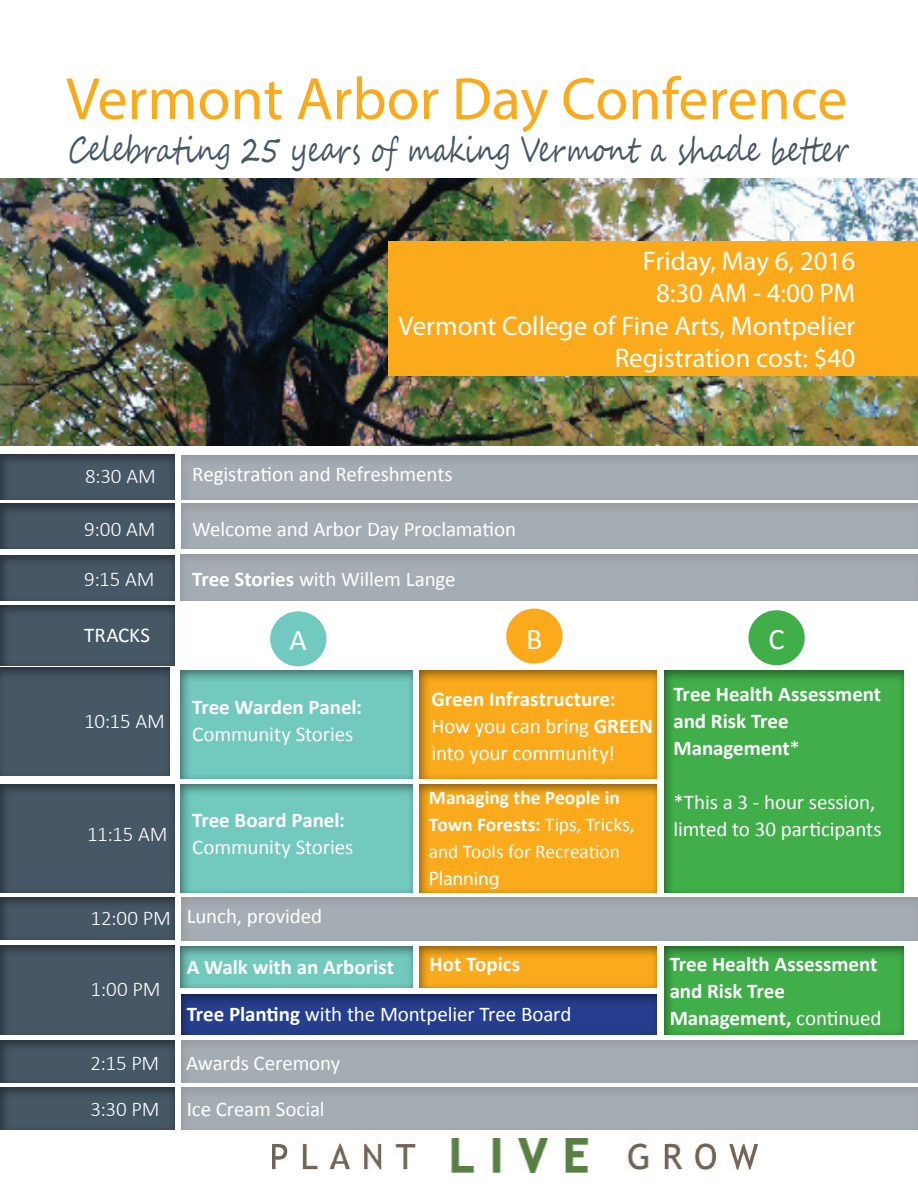
<style>
.page{position:relative;width:918px;height:1188px;background:#fff}
.page>*{position:absolute;margin:0;border:0;box-sizing:border-box;transform-origin:0 0}
.t1{font:60px "Myriad Pro";color:#faaa1b}
.t2{font:35.1px "Segoe Script";color:#465766;scale:.75 1}
.t3{font:30px "Calibri";color:#fff}
.t4{font:30px "Myriad Pro";color:#fff}
.t5{font:27px/32.4px "Myriad Pro";color:#fff;text-align:right}
.t6{font:21px/27px "Calibri";letter-spacing:-.005em;color:#fff}
.t7{font:700 21px/27px "Calibri";letter-spacing:-.005em;color:#fff}
.t8{font:300 21px/46.2px "Calibri";letter-spacing:-.005em;color:#fff}
.t9{font:19.5px/27px "Calibri";letter-spacing:-.005em;color:#fff}
.t10{font:19.5px "Myriad Pro";letter-spacing:-.01em;color:#fff}
.s1{font-weight:700}
.s2{font-weight:400}
.s3{font-weight:300}
</style>
<div class="page">
<img style="left:0;top:179px;width:918px;height:267px">
<div style="left:389px;top:241px;width:529px;height:135px;background:#faaa1b"></div>
<div style="left:0;top:448px;width:177px;height:53px;background:#231f20;opacity:.55"></div>
<div style="left:0;top:498px;width:177px;height:53px;background:#231f20;opacity:.55"></div>
<div style="left:0;top:550px;width:177px;height:51px;background:#231f20;opacity:.55"></div>
<div style="left:0;top:779px;width:177px;height:114px;background:#231f20;opacity:.55"></div>
<div style="left:0;top:661px;width:172px;height:115px;background:#231f20;opacity:.55"></div>
<div style="left:0;top:599px;width:177px;height:67px;background:#231f20;opacity:.55"></div>
<div style="left:176px;top:449px;width:742px;height:51px;background:#231f20;opacity:.55"></div>
<div style="left:176px;top:498px;width:742px;height:52px;background:#231f20;opacity:.55"></div>
<div style="left:175px;top:548px;width:743px;height:53px;background:#231f20;opacity:.55"></div>
<div style="left:748px;top:610px;width:57px;height:55px;background:#40ae49;border-radius:50%"></div>
<div style="left:270px;top:611px;width:56px;height:55px;background:#72c9bf;border-radius:50%"></div>
<div style="left:506px;top:609px;width:57px;height:55px;background:#faaa1b;border-radius:50%"></div>
<div style="left:176px;top:664px;width:239px;height:114px;background:#231f20;opacity:.55"></div>
<div style="left:414px;top:664px;width:245px;height:116px;background:#231f20;opacity:.55"></div>
<div style="left:659px;top:664px;width:247px;height:230px;background:#231f20;opacity:.55"></div>
<div style="left:414px;top:779px;width:244px;height:114px;background:#231f20;opacity:.55"></div>
<div style="left:176px;top:779px;width:239px;height:114px;background:#231f20;opacity:.55"></div>
<div style="left:0;top:892px;width:177px;height:48px;background:#231f20;opacity:.55"></div>
<div style="left:176px;top:892px;width:742px;height:49px;background:#231f20;opacity:.55"></div>
<div style="left:0;top:940px;width:177px;height:96px;background:#231f20;opacity:.55"></div>
<div style="left:175px;top:941px;width:240px;height:48px;background:#231f20;opacity:.55"></div>
<div style="left:414px;top:941px;width:244px;height:48px;background:#231f20;opacity:.55"></div>
<div style="left:176px;top:988px;width:483px;height:47px;background:#231f20;opacity:.55"></div>
<div style="left:659px;top:941px;width:247px;height:94px;background:#231f20;opacity:.55"></div>
<div style="left:0;top:1082px;width:177px;height:48px;background:#231f20;opacity:.55"></div>
<div style="left:0;top:1035px;width:177px;height:48px;background:#231f20;opacity:.55"></div>
<div style="left:176px;top:1082px;width:742px;height:48px;background:#231f20;opacity:.55"></div>
<div style="left:176px;top:1035px;width:742px;height:48px;background:#231f20;opacity:.55"></div>
<img style="left:272px;top:1138px;width:485px;height:35px">
<h1 class="t1" style="left:66px;top:62px;width:783px">Vermont Arbor Day Conference</h1>
<h2 class="t2" style="left:68px;top:121px;width:1041px">Celebrating 25 years of making Vermont a shade better</h2>
<p class="t5" style="left:399px;top:244px;width:458px">Friday, May 6, 2016<br>8:30 AM - 4:00 PM<br>Vermont College of Fine Arts, Montpelier<br>Registration cost: $40</p>
<p class="t8" style="left:85px;top:453px;width:72px">8:30 AM</p>
<p class="t8" style="left:84px;top:506px;width:73px">9:00 AM</p>
<p class="t8" style="left:84px;top:556px;width:72px">9:15 AM</p>
<p class="t6" style="left:84px;top:622px;width:67px">TRACKS</p>
<p class="t8" style="left:84px;top:697px;width:82px">10:15 AM</p>
<p class="t8" style="left:87px;top:810px;width:82px">11:15 AM</p>
<p class="t6" style="left:192px;top:460px;width:262px">Registration and Refreshments</p>
<p class="t6" style="left:192px;top:516px;width:325px">Welcome and Arbor Day Proclamation</p>
<p class="t6" style="left:192px;top:565px;width:265px"><span class="s1">Tree Stories</span> with Willem Lange</p>
<h3 class="t3" style="left:290px;top:621px;width:19px">A</h3>
<h3 class="t3" style="left:526px;top:620px;width:18px">B</h3>
<h3 class="t3" style="left:769px;top:620px;width:17px">C</h3>
<h3 class="t4" style="left:248px;top:689px;width:20px">A</h3>
<p class="t7" style="left:192px;top:694px;width:171px">Tree Warden Panel:</p>
<p class="t6" style="left:192px;top:721px;width:163px">Community Stories</p>
<p class="t7" style="left:192px;top:807px;width:154px">Tree Board Panel:</p>
<p class="t6" style="left:192px;top:834px;width:163px">Community Stories</p>
<p class="t6" style="left:431px;top:686px;width:223px"><span class="s1">Green Infrastructure:<br></span>How you can bring <span class="s1">GREEN </span>into your community!</p>
<p class="t7" style="left:673px;top:681px;width:209px">Tree Health Assessment and Risk Tree<br>Management<span class="s2">*</span></p>
<p class="t6" style="left:673px;top:789px;width:210px">*This a 3 - hour session, limted to 30 participants</p>
<p class="t9" style="left:429px;top:784px;width:207px"><span class="s1">Managing the People in<br>Town Forests:</span> Tips, Tricks, and Tools for Recreation</p>
<p class="t10" style="left:429px;top:866px;width:72px">Planning</p>
<p class="t6" style="left:91px;top:902px;width:233px"><span class="s3">12:00 PM</span> Lunch, provided</p>
<p class="t8" style="left:91px;top:965px;width:71px">1:00 PM</p>
<p class="t7" style="left:187px;top:954px;width:209px">A Walk with an Arborist</p>
<p class="t7" style="left:430px;top:951px;width:92px">Hot Topics</p>
<p class="t6" style="left:187px;top:1001px;width:386px"><span class="s1">Tree Planting</span> with the Montpelier Tree Board</p>
<p class="t8" style="left:91px;top:1039px;width:70px">2:15 PM<br>3:30 PM</p>
<p class="t6" style="left:186px;top:1040px;width:156px;line-height:46.2px">Awards Ceremony<br>Ice Cream Social</p>
<p class="t7" style="left:670px;top:951px;width:213px">Tree Health Assessment and Risk Tree<br>Management, <span class="s2">continued</span></p>
</div>
